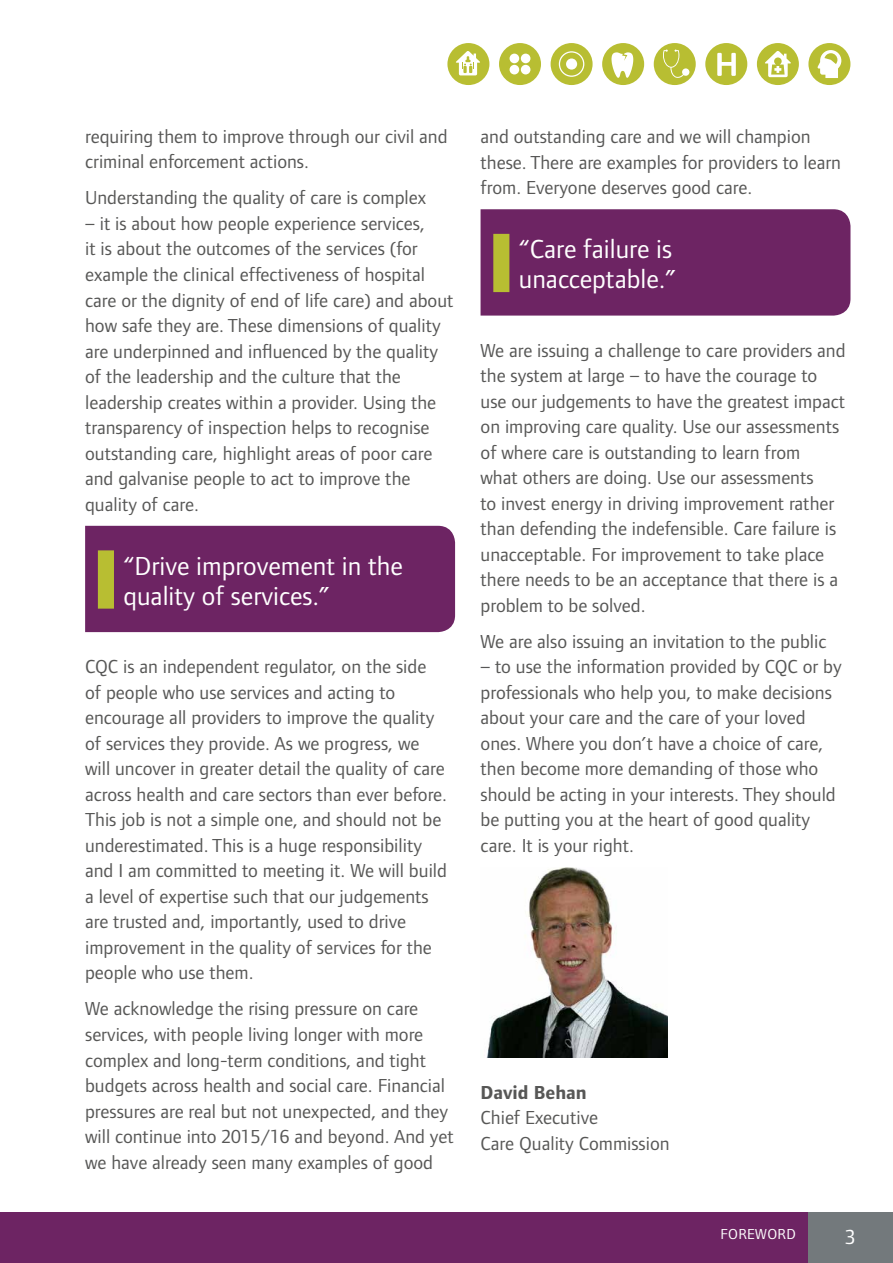
<style>
.page{position:relative;width:893px;height:1263px;background:#fff}
.page>*{position:absolute;margin:0;border:0;box-sizing:border-box;transform-origin:0 0}
.t1{font:27px/30px "Foundry Form Sans";color:#fff}
.t2{font:21px "Foundry Form Sans";color:#fff}
.t3{font:19.5px/25.5px "Foundry Form Sans";color:#575756}
.t4{font:700 19.5px "Foundry Form Sans";color:#575756}
.t5{font:15px "Foundry Form Sans";letter-spacing:.025em;color:#fff}
</style>
<div class="page">
<div style="left:0;top:1212px;width:893px;height:51px;background:#6d2463"></div>
<div style="left:808px;top:1212px;width:85px;height:51px;background:#73797c"></div>
<svg style="left:447px;top:43px;width:42px;height:42px"></svg>
<svg style="left:499px;top:43px;width:42px;height:42px"></svg>
<svg style="left:551px;top:43px;width:42px;height:42px"></svg>
<svg style="left:602px;top:43px;width:42px;height:42px"></svg>
<svg style="left:654px;top:43px;width:42px;height:42px"></svg>
<svg style="left:705px;top:43px;width:42px;height:42px"></svg>
<svg style="left:757px;top:43px;width:42px;height:42px"></svg>
<svg style="left:808px;top:43px;width:42px;height:42px"></svg>
<div style="left:85px;top:526px;width:370px;height:106px;background:#6d2463"></div>
<div style="left:98px;top:550px;width:16px;height:59px;background:#b8be32"></div>
<div style="left:481px;top:209px;width:369px;height:107px;background:#6d2463"></div>
<div style="left:493px;top:234px;width:16px;height:58px;background:#b8be32"></div>
<img style="left:486px;top:867px;width:181px;height:191px">
<p class="t3" style="left:85px;top:124px;width:364px">requiring them to improve through our civil and criminal enforcement actions.</p>
<p class="t3" style="left:85px;top:185px;width:342px">Understanding the quality of care is complex</p>
<p class="t3" style="left:85px;top:211px;width:370px">– it is about how people experience services,<br>it is about the outcomes of the services (for example the clinical effectiveness of hospital care or the dignity of end of life care) and about how safe they are. These dimensions of quality are underpinned and influenced by the quality of the leadership and the culture that the leadership creates within a provider. Using the transparency of inspection helps to recognise outstanding care, highlight areas of poor care and galvanise people to act to improve the quality of care.</p>
<h1 class="t1" style="left:123px;top:550px;width:281px">“Drive improvement in the quality of services.”</h1>
<p class="t3" style="left:85px;top:654px;width:363px">CQC is an independent regulator, on the side of people who use services and acting to encourage all providers to improve the quality of services they provide. As we progress, we will uncover in greater detail the quality of care across health and care sectors than ever before.<br>This job is not a simple one, and should not be underestimated. This is a huge responsibility and I am committed to meeting it. We will build a level of expertise such that our judgements are trusted and, importantly, used to drive improvement in the quality of services for the people who use them.</p>
<p class="t3" style="left:85px;top:996px;width:370px">We acknowledge the rising pressure on care services, with people living longer with more complex and long-term conditions, and tight budgets across health and social care. Financial pressures are real but not unexpected, and they will continue into 2015/16 and beyond. And yet we have already seen many examples of good</p>
<p class="t3" style="left:481px;top:124px;width:362px">and outstanding care and we will champion these. There are examples for providers to learn from. Everyone deserves good care.</p>
<h1 class="t1" style="left:519px;top:234px;width:159px">“Care failure is unacceptable.”</h1>
<p class="t3" style="left:481px;top:337px;width:367px">We are issuing a challenge to care providers and the system at large – to have the courage to use our judgements to have the greatest impact on improving care quality. Use our assessments of where care is outstanding to learn from<br>what others are doing. Use our assessments<br>to invest energy in driving improvement rather than defending the indefensible. Care failure is unacceptable. For improvement to take place there needs to be an acceptance that there is a problem to be solved.</p>
<p class="t3" style="left:481px;top:628px;width:347px">We are also issuing an invitation to the public</p>
<p class="t3" style="left:481px;top:654px;width:363px">– to use the information provided by CQC or by professionals who help you, to make decisions about your care and the care of your loved ones. Where you don’t have a choice of care, then become more demanding of those who should be acting in your interests. They should be putting you at the heart of good quality care. It is your right.</p>
<p class="t4" style="left:481px;top:1081px;width:108px">David Behan</p>
<p class="t3" style="left:481px;top:1105px;width:191px">Chief Executive<br>Care Quality Commission</p>
<p class="t5" style="left:720px;top:1225px;width:77px">FOREWORD</p>
<p class="t2" style="left:845px;top:1225px;width:12px">3</p>
</div>
